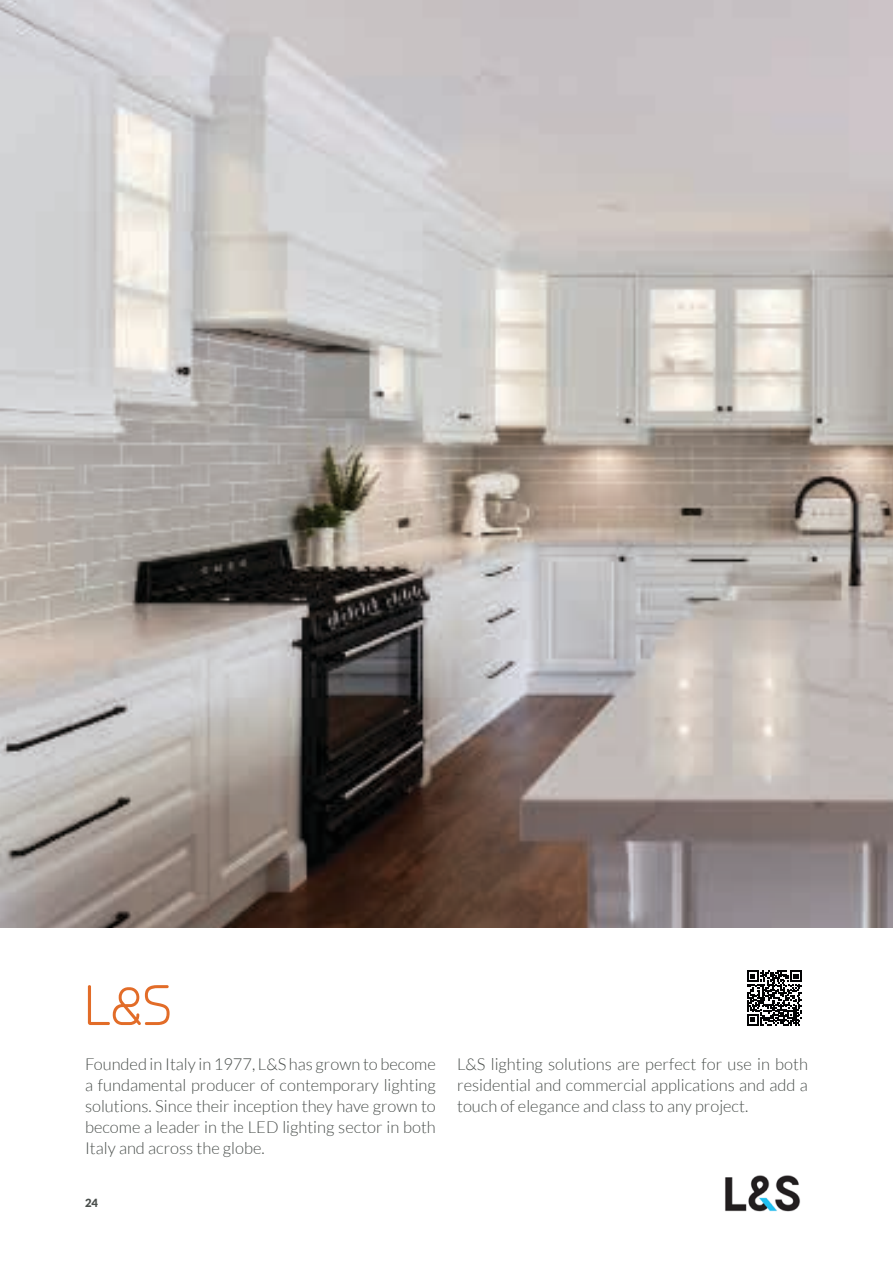
<style>
.page{position:relative;width:893px;height:1263px;background:#fff}
.page>*{position:absolute;margin:0;border:0;box-sizing:border-box;transform-origin:0 0}
.H2___9pt{font:57px "Planer";color:#e26c28}
.Page_Body_Text_-_White{font:300 16.5px/21px "Lato";color:#4a4f4c;text-align:justify}
.t1{font:900 11.25px "Lato";color:#4a4f4c}
</style>
<div class="page">
<img style="left:0;top:0;width:893px;height:927px">
<img style="left:725px;top:1175px;width:76px;height:37px">
<svg style="left:747px;top:970px;width:55px;height:55px"></svg>
<p class="H2___9pt" style="left:85px;top:972px;width:89px">L&amp;S</p>
<p class="Page_Body_Text_-_White" style="left:85px;top:1053px;width:352px">Founded in Italy in 1977, L&amp;S has grown to become a fundamental producer of contemporary lighting solutions. Since their inception they have grown to become a leader in the LED lighting sector in both Italy and across the globe.</p>
<p class="Page_Body_Text_-_White" style="left:457px;top:1053px;width:352px">L&amp;S lighting solutions are perfect for use in both residential and commercial applications and add a touch of elegance and class to any project.</p>
<p class="t1" style="left:85px;top:1197px;width:14px">24</p>
</div>
